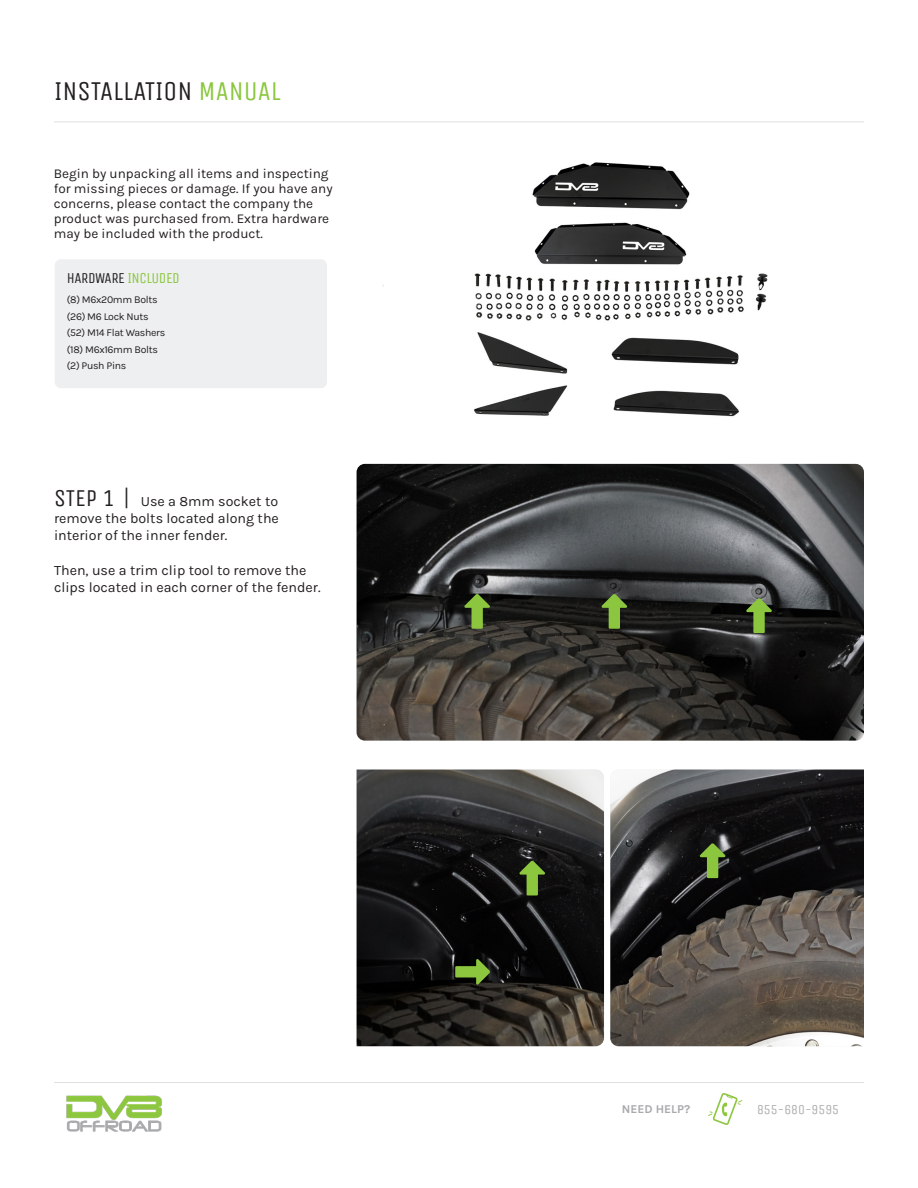
<style>
.page{position:relative;width:918px;height:1188px;background:#fff}
.page>*{position:absolute;margin:0;border:0;box-sizing:border-box;transform-origin:0 0}
.t1{font:27px "Unica One";color:#231f20}
.t2{font:15px "Unica One";letter-spacing:-.03em;color:#231f20}
.t3{font:14.25px/17.1px "Karla";color:#231f20;text-align:justify}
.Body{font:13.5px/15px "Karla";color:#231f20}
.t4{font:13.5px "Unica One";color:#aeadad}
.t5{font:700 12px "Karla";color:#a8a9ad}
.t6{font:10.5px "Karla";letter-spacing:-.03em;color:#231f20}
.s1{color:#8bc63e}
.s2{font-family:"Unica One";font-size:24px}
</style>
<div class="page">
<img style="left:610px;top:770px;width:254px;height:276px">
<img style="left:357px;top:770px;width:247px;height:276px">
<img style="left:357px;top:464px;width:507px;height:277px">
<img style="left:383px;top:162px;width:385px;height:255px">
<hr style="left:54px;top:122px;width:810px;height:1px;background:#e2e0e0">
<svg style="left:708px;top:1093px;width:34px;height:32px"></svg>
<hr style="left:54px;top:1082px;width:810px;height:1px;background:#e2e0e0">
<img style="left:66px;top:1095px;width:96px;height:37px">
<div style="left:55px;top:259px;width:272px;height:129px;background:#edeff0;border-radius:6px"></div>
<svg style="left:464px;top:594px;width:26px;height:35px"></svg>
<svg style="left:601px;top:594px;width:27px;height:35px"></svg>
<svg style="left:746px;top:598px;width:26px;height:35px"></svg>
<svg style="left:519px;top:861px;width:26px;height:34px"></svg>
<svg style="left:699px;top:843px;width:27px;height:35px"></svg>
<svg style="left:455px;top:959px;width:35px;height:26px"></svg>
<p class="t1" style="left:54px;top:72px;width:228px">INSTALLATION <span class="s1">MANUAL</span></p>
<p class="Body" style="left:54px;top:165px;width:280px">Begin by unpacking all items and inspecting for missing pieces or damage. If you have any concerns, please contact the company the product was purchased from. Extra hardware may be included with the product.</p>
<p class="t2" style="left:67px;top:267px;width:114px">HARDWARE <span class="s1">INCLUDED</span></p>
<p class="t6" style="left:67px;top:293px;width:92px">(8) M6x20mm Bolts</p>
<p class="t6" style="left:67px;top:309px;width:83px">(26) M6 Lock Nuts</p>
<p class="t6" style="left:67px;top:326px;width:100px">(52) M14 Flat Washers</p>
<p class="t6" style="left:67px;top:342px;width:93px">(18) M6x16mm Bolts</p>
<p class="t6" style="left:67px;top:359px;width:61px">(2) Push Pins</p>
<p class="t3" style="left:54px;top:492px;width:226px"><span class="s2">STEP 1 |</span> Use a 8mm socket to remove the bolts located along the interior of the inner fender.</p>
<p class="t3" style="left:54px;top:561px;width:268px">Then, use a trim clip tool to remove the clips located in each corner of the fender.</p>
<p class="t5" style="left:622px;top:1101px;width:70px">NEED HELP?</p>
<p class="t4" style="left:757px;top:1100px;width:84px">855-680-9595</p>
</div>
